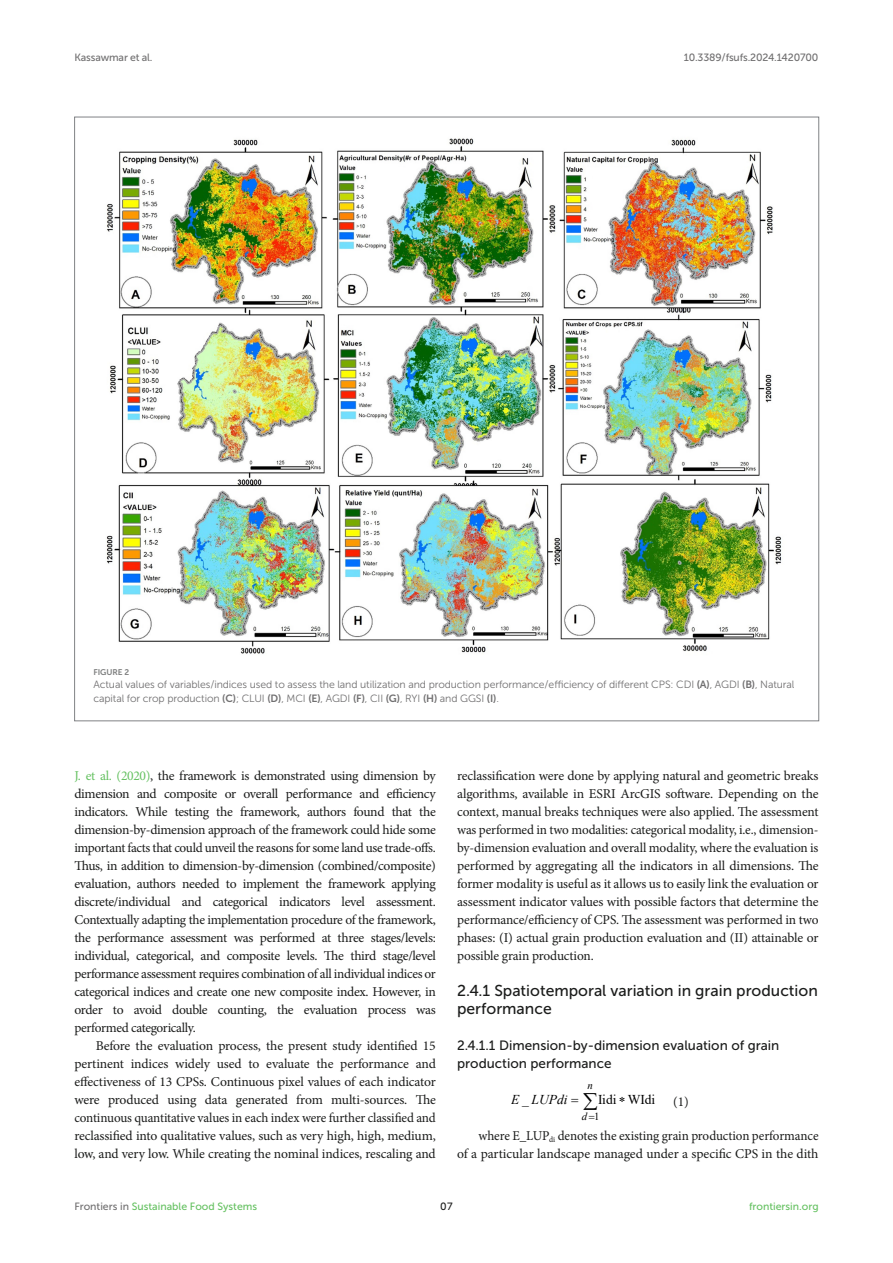
<style>
.page{position:relative;width:893px;height:1263px;background:#fff}
.page>*{position:absolute;margin:0;border:0;box-sizing:border-box;transform-origin:0 0}
.HEAD_3{font:15.75px/18px "Museo Sans 500";color:#1b1c1b}
.TEXT{font:13.5px/18px "Minion Pro";letter-spacing:-.01em;color:#1b1c1b;text-align:justify}
.HEAD_4_after_HEAD_3{font:13.5px/18px "Museo Sans 500";color:#1b1c1b}
.spi-math-img{font:13.5px "Times New Roman";letter-spacing:-.005em;color:#000}
.spi-math-img-2{font:italic 13.5px "Times New Roman";color:#000}
.TEXT_FLUSH{font:13.5px "Minion Pro";color:#1b1c1b}
.spi-math-img-3{font:italic 10.8px "Times New Roman";color:#000}
.spi-math-img-4{font:10.8px "Times New Roman";color:#000}
.FIG_LEG{font:10.5px/13.5px "Museo Sans 300";letter-spacing:-.01em;color:#706f70}
.t1{font:10.5px "Museo Sans 500";color:#65c161}
.t2{font:10.5px "Museo Sans 500";letter-spacing:-.015em;color:#706f70}
.t3{font:10.5px "Museo Sans 500";color:#1b1c1b}
.FIG_HD{font:8.25px "Museo Sans 700";letter-spacing:-.01em;color:#7e7f7f}
.s1{font-family:"Museo Sans 700"}
.s2{color:#65c161}
.s3{color:#706f70}
</style>
<div class="page">
<img style="left:106px;top:138px;width:676px;height:516px">
<p class="t2" style="left:74px;top:51px;width:80px">Kassawmar et al.</p>
<p class="t2" style="left:684px;top:51px;width:136px">10.3389/fsufs.2024.1420700</p>
<p class="FIG_HD" style="left:94px;top:667px;width:37px">FIGURE 2</p>
<p class="FIG_LEG" style="left:94px;top:678px;width:702px">Actual values of variables/indices used to assess the land utilization and production performance/efficiency of different CPS: CDI <span class="s1">(A)</span>, AGDI <span class="s1">(B)</span>, Natural capital for crop production <span class="s1">(C)</span>; CLUI <span class="s1">(D)</span>, MCI <span class="s1">(E)</span>, AGDI <span class="s1">(F)</span>, CII <span class="s1">(G)</span>, RYI <span class="s1">(H)</span> and GGSI <span class="s1">(I)</span>.</p>
<p class="TEXT" style="left:74px;top:767px;width:363px"><span class="s2">J. et al. (2020)</span>, the framework is demonstrated using dimension by dimension and composite or overall performance and efficiency indicators. While testing the framework, authors found that the dimension-by-dimension approach of the framework could hide some important facts that could unveil the reasons for some land use trade-offs.<br>Thus, in addition to dimension-by-dimension (combined/composite) evaluation, authors needed to implement the framework applying discrete/individual and categorical indicators level assessment.<br>Contextually adapting the implementation procedure of the framework, the performance assessment was performed at three stages/levels: individual, categorical, and composite levels. The third stage/level performance assessment requires combination of all individual indices or categorical indices and create one new composite index. However, in order to avoid double counting, the evaluation process was performed categorically.</p>
<p class="TEXT" style="left:74px;top:1037px;width:363px;text-indent:21px">Before the evaluation process, the present study identified 15 pertinent indices widely used to evaluate the performance and effectiveness of 13 CPSs. Continuous pixel values of each indicator were produced using data generated from multi-sources. The continuous quantitative values in each index were further classified and reclassified into qualitative values, such as very high, high, medium, low, and very low. While creating the nominal indices, rescaling and</p>
<p class="TEXT" style="left:457px;top:767px;width:363px">reclassification were done by applying natural and geometric breaks algorithms, available in ESRI ArcGIS software. Depending on the context, manual breaks techniques were also applied. The assessment was performed in two modalities: categorical modality, i.e., dimension&shy;by-dimension evaluation and overall modality, where the evaluation is performed by aggregating all the indicators in all dimensions. The former modality is useful as it allows us to easily link the evaluation or assessment indicator values with possible factors that determine the performance/efficiency of CPS. The assessment was performed in two phases: (I) actual grain production evaluation and (II) attainable or possible grain production.</p>
<p class="HEAD_3" style="left:457px;top:982px;width:362px">2.4.1 Spatiotemporal variation in grain production performance</p>
<p class="HEAD_4_after_HEAD_3" style="left:457px;top:1036px;width:324px">2.4.1.1 Dimension-by-dimension evaluation of grain production performance</p>
<p class="spi-math-img-3" style="left:587px;top:1078px;width:7px">n</p>
<p class="spi-math-img-2" style="left:511px;top:1090px;width:58px">E LUPdi</p>
<p class="TEXT_FLUSH" style="left:673px;top:1092px;width:17px">(1)</p>
<p class="TEXT" style="left:457px;top:1127px;width:363px;text-align:right">where E_LUP<sub>di</sub> denotes the existing grain production performance<br>of a particular landscape managed under a specific CPS in the dith</p>
<p class="spi-math-img" style="left:598px;top:1090px;width:59px">Iidi WIdi</p>
<p class="spi-math-img" style="left:522px;top:1090px;width:8px">_</p>
<p class="spi-math-img-3" style="left:582px;top:1109px;width:7px">d</p>
<p class="spi-math-img-4" style="left:594px;top:1109px;width:7px">1</p>
<p class="t1" style="left:74px;top:1200px;width:184px"><span class="s3">Frontiers in</span> Sustainable Food Systems</p>
<p class="t3" style="left:440px;top:1200px;width:14px">07</p>
<p class="t1" style="left:749px;top:1200px;width:71px">frontiersin.org</p>
</div>
